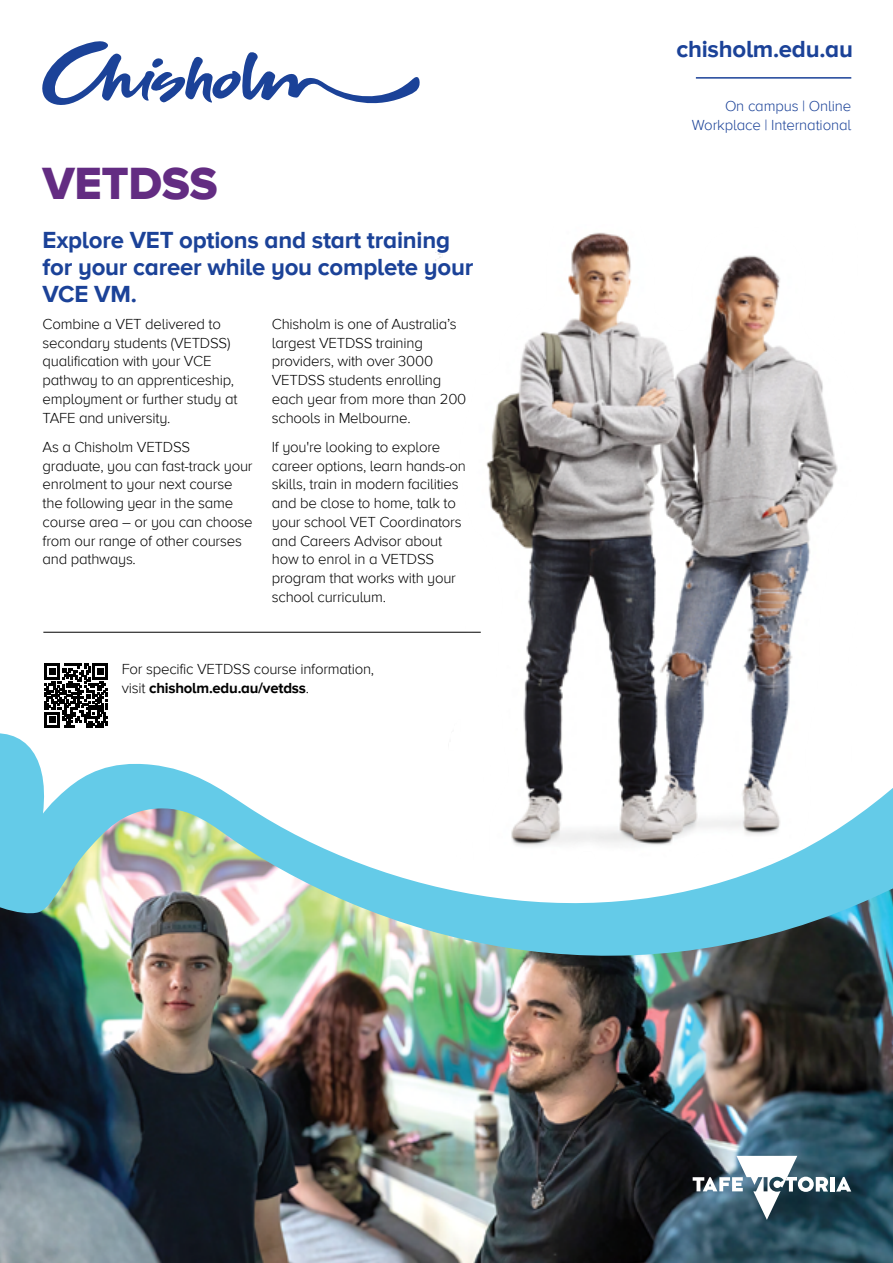
<style>
.page{position:relative;width:893px;height:1263px;background:#fff}
.page>*{position:absolute;margin:0;border:0;box-sizing:border-box;transform-origin:0 0}
.Heading_1{font:46.5px "Proxima Nova A Extrabld";letter-spacing:-.01em;color:#632c82}
.Intro{font:700 24px/27px "Proxima Nova A";letter-spacing:-.01em;color:#1b4298}
.Chisholm_url{font:700 24px "Proxima Nova A";letter-spacing:-.01em;color:#1b4298}
.Body_text_black{font:300 15px/18.8px "Proxima Nova A";letter-spacing:-.015em;color:#000}
.Mode_of_study_details{font:300 15px/18.8px "Proxima Nova A";letter-spacing:-.01em;color:#1b4298;text-align:right}
.s1{font-weight:700}
</style>
<div class="page">
<svg style="left:42px;top:41px;width:378px;height:64px"></svg>
<hr style="left:696px;top:77px;width:155px;height:2px;background:#1b4298">
<hr style="left:43px;top:632px;width:438px;height:1px;background:#000">
<svg style="left:44px;top:664px;width:64px;height:57px"></svg>
<img style="left:0;top:979px;width:893px;height:284px">
<img style="left:0;top:721px;width:893px;height:258px">
<img style="left:435px;top:232px;width:424px;height:629px">
<div style="left:830px;top:1177px;width:5px;height:14px;background:#fff"></div>
<svg style="left:836px;top:1177px;width:15px;height:14px"></svg>
<svg style="left:693px;top:1156px;width:135px;height:64px"></svg>
<h1 class="Heading_1" style="left:43px;top:157px;width:177px">VETDSS</h1>
<p class="Intro" style="left:43px;top:227px;width:432px">Explore VET options and start training for your career while you complete your<br>VCE VM.</p>
<p class="Body_text_black" style="left:43px;top:315px;width:197px">Combine a VET delivered to secondary students (VETDSS) qualification with your VCE pathway to an apprenticeship, employment or further study at<br>TAFE and university.</p>
<p class="Body_text_black" style="left:43px;top:438px;width:212px">As a Chisholm VETDSS graduate, you can fast-track your enrolment to your next course the following year in the same course area – or you can choose from our range of other courses and pathways.</p>
<p class="Body_text_black" style="left:272px;top:315px;width:196px">Chisholm is one of Australia’s largest VETDSS training providers, with over 3000<br>VETDSS students enrolling each year from more than 200 schools in Melbourne.</p>
<p class="Body_text_black" style="left:272px;top:438px;width:196px">If you're looking to explore career options, learn hands-on skills, train in modern facilities and be close to home, talk to your school VET Coordinators and Careers Advisor about how to enrol in a VETDSS program that works with your school curriculum.</p>
<p class="Body_text_black" style="left:122px;top:660px;width:254px">For specific VETDSS course information, visit <span class="s1">chisholm.edu.au/vetdss</span>.</p>
<p class="Chisholm_url" style="left:676px;top:35px;width:178px">chisholm.edu.au</p>
<p class="Mode_of_study_details" style="left:692px;top:97px;width:161px">On campus | Online<br>Workplace | International</p>
</div>
